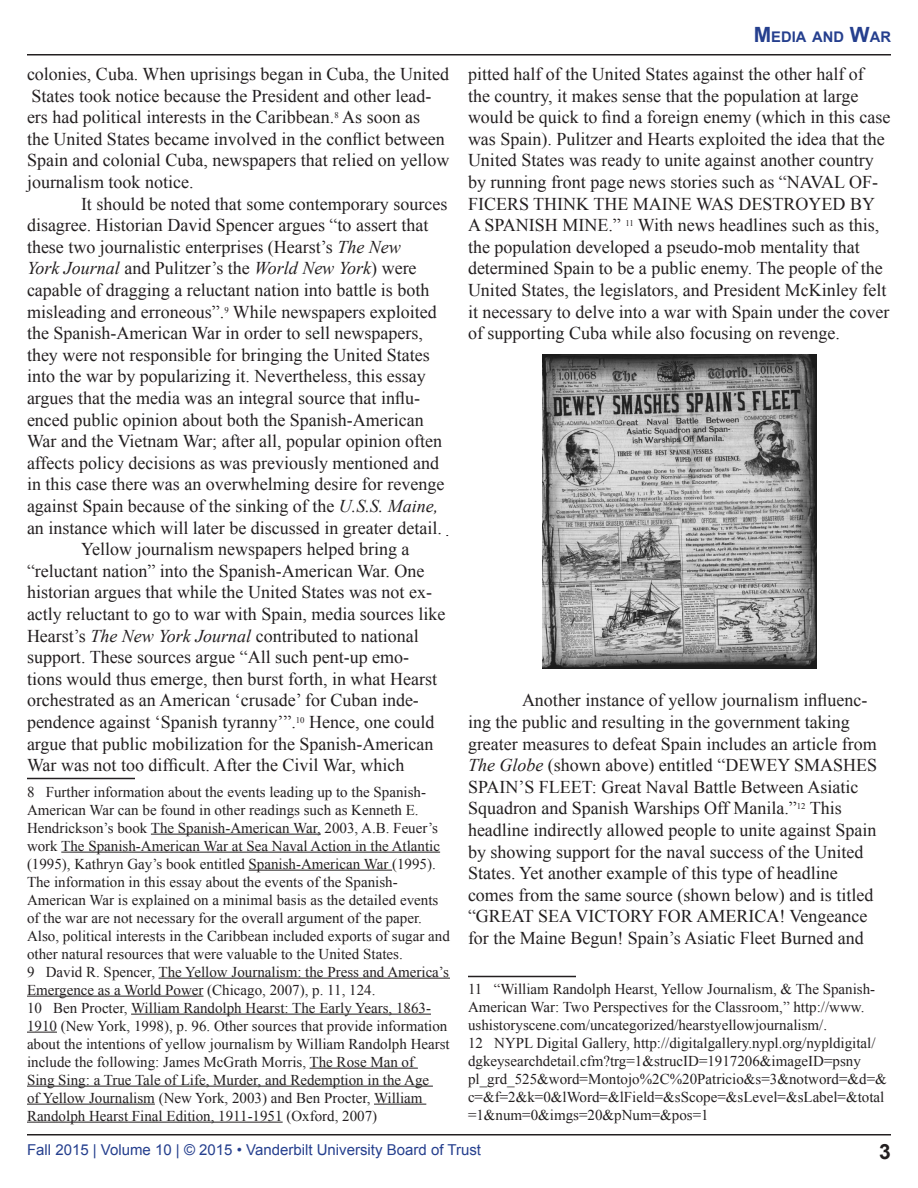
<style>
.page{position:relative;width:918px;height:1188px;background:#fff}
.page>*{position:absolute;margin:0;border:0;box-sizing:border-box;transform-origin:0 0}
.t1{font:700 21px "Arial";color:#231f20}
.t2{font:18px/21.6px "Times New Roman";color:#231f20}
.footnote_text{font:15px/18px "Times New Roman";color:#231f20}
.t3{font:15px "Arial";color:#253f8e}
.t4{font:700 14.7px "Arial";color:#253f8e}
.s1{font-style:italic}
.s2{font-size:21px}
</style>
<div class="page">
<hr style="left:27px;top:54px;width:864px;height:2px;background:#231f20">
<hr style="left:27px;top:1134px;width:864px;height:2px;background:#231f20">
<hr style="left:27px;top:778px;width:108px;height:1px;background:#231f20">
<hr style="left:151px;top:834px;width:170px;height:1px;background:#231f20">
<hr style="left:61px;top:852px;width:379px;height:1px;background:#231f20">
<hr style="left:249px;top:870px;width:143px;height:1px;background:#231f20">
<hr style="left:159px;top:978px;width:291px;height:1px;background:#231f20">
<hr style="left:27px;top:996px;width:177px;height:1px;background:#231f20">
<hr style="left:131px;top:1014px;width:300px;height:1px;background:#231f20">
<hr style="left:27px;top:1032px;width:30px;height:1px;background:#231f20">
<hr style="left:310px;top:1068px;width:108px;height:1px;background:#231f20">
<hr style="left:27px;top:1086px;width:406px;height:1px;background:#231f20">
<hr style="left:27px;top:1104px;width:128px;height:1px;background:#231f20">
<hr style="left:374px;top:1104px;width:52px;height:1px;background:#231f20">
<hr style="left:27px;top:1122px;width:256px;height:1px;background:#231f20">
<img style="left:543px;top:355px;width:273px;height:313px">
<hr style="left:468px;top:976px;width:108px;height:1px;background:#231f20">
<p class="t2" style="left:27px;top:63px;width:424px">colonies, Cuba. When uprisings began in Cuba, the United</p>
<p class="t2" style="left:27px;top:84px;width:424px">States took notice because the President and other lead&shy;ers had political interests in the Caribbean.<sup>8</sup> As soon as<br>the United States became involved in the conflict between Spain and colonial Cuba, newspapers that relied on yellow journalism took notice.</p>
<p class="t2" style="left:27px;top:192px;width:422px;text-indent:54px">It should be noted that some contemporary sources disagree. Historian David Spencer argues “to assert that these two journalistic enterprises (Hearst’s <span class="s1">The New<br>York Journal</span> and Pulitzer’s the <span class="s1">World New York</span>) were capable of dragging a reluctant nation into battle is both misleading and erroneous”.<sup>9</sup> While newspapers exploited the Spanish-American War in order to sell newspapers, they were not responsible for bringing the United States into the war by popularizing it. Nevertheless, this essay argues that the media was an integral source that influ&shy;enced public opinion about both the Spanish-American War and the Vietnam War; after all, popular opinion often affects policy decisions as was previously mentioned and in this case there was an overwhelming desire for revenge against Spain because of the sinking of the <span class="s1">U.S.S. Maine, </span>an instance which will later be discussed in greater detail.</p>
<p class="t2" style="left:27px;top:538px;width:420px;text-indent:54px">Yellow journalism newspapers helped bring a “reluctant nation” into the Spanish-American War. One historian argues that while the United States was not ex&shy;actly reluctant to go to war with Spain, media sources like Hearst’s <span class="s1">The New York Journal</span> contributed to national support. These sources argue “All such pent-up emo&shy;tions would thus emerge, then burst forth, in what Hearst orchestrated as an American ‘crusade’ for Cuban inde&shy;pendence against ‘Spanish tyranny’”.<sup>10</sup> Hence, one could argue that public mobilization for the Spanish-American War was not too difficult. After the Civil War, which</p>
<p class="footnote_text" style="left:27px;top:782px;width:424px">8 Further information about the events leading up to the Spanish-American War can be found in other readings such as Kenneth E.<br>Hendrickson’s book The Spanish-American War, 2003, A.B. Feuer’s work The Spanish-American War at Sea Naval Action in the Atlantic (1995), Kathryn Gay’s book entitled Spanish-American War (1995).<br>The information in this essay about the events of the Spanish-American War is explained on a minimal basis as the detailed events of the war are not necessary for the overall argument of the paper.<br>Also, political interests in the Caribbean included exports of sugar and other natural resources that were valuable to the United States.</p>
<p class="footnote_text" style="left:27px;top:962px;width:423px">9 David R. Spencer, The Yellow Journalism: the Press and America’s<br>Emergence as a World Power (Chicago, 2007), p. 11, 124.</p>
<p class="footnote_text" style="left:27px;top:998px;width:424px">10 Ben Procter, William Randolph Hearst: The Early Years, 1863- 1910 (New York, 1998), p. 96. Other sources that provide information about the intentions of yellow journalism by William Randolph Hearst include the following: James McGrath Morris, The Rose Man of<br>Sing Sing: a True Tale of Life, Murder, and Redemption in the Age<br>of Yellow Journalism (New York, 2003) and Ben Procter, William Randolph Hearst Final Edition, 1911-1951 (Oxford, 2007)</p>
<p class="t4" style="left:754px;top:27px;width:139px"><span class="s2">M</span>EDIA AND <span class="s2">W</span>AR</p>
<p class="t2" style="left:468px;top:63px;width:424px">pitted half of the United States against the other half of the country, it makes sense that the population at large would be quick to find a foreign enemy (which in this case was Spain). Pulitzer and Hearts exploited the idea that the United States was ready to unite against another country by running front page news stories such as “NAVAL OF-FICERS THINK THE MAINE WAS DESTROYED BY A SPANISH MINE.” <sup>11</sup> With news headlines such as this, the population developed a pseudo-mob mentality that determined Spain to be a public enemy. The people of the United States, the legislators, and President McKinley felt it necessary to delve into a war with Spain under the cover of supporting Cuba while also focusing on revenge.</p>
<p class="t2" style="left:468px;top:689px;width:411px;text-indent:54px">Another instance of yellow journalism influenc&shy;ing the public and resulting in the government taking greater measures to defeat Spain includes an article from <span class="s1">The Globe</span> (shown above) entitled “DEWEY SMASHES SPAIN’S FLEET: Great Naval Battle Between Asiatic Squadron and Spanish Warships Off Manila.”<sup>12</sup> This headline indirectly allowed people to unite against Spain by showing support for the naval success of the United States. Yet another example of this type of headline comes from the same source (shown below) and is titled “GREAT SEA VICTORY FOR AMERICA! Vengeance for the Maine Begun! Spain’s Asiatic Fleet Burned and</p>
<p class="footnote_text" style="left:468px;top:980px;width:409px">11 “William Randolph Hearst, Yellow Journalism, &amp; The Spanish-<br>American War: Two Perspectives for the Classroom,” http://www. ushistoryscene.com/uncategorized/hearstyellowjournalism/.</p>
<p class="footnote_text" style="left:468px;top:1034px;width:420px">12 NYPL Digital Gallery, http://digitalgallery.nypl.org/nypldigital/ dgkeysearchdetail.cfm?trg=1&amp;strucID=1917206&amp;imageID=psny pl_grd_525&amp;word=Montojo%2C%20Patricio&amp;s=3&amp;notword=&amp;d=&amp; c=&amp;f=2&amp;k=0&amp;lWord=&amp;lField=&amp;sScope=&amp;sLevel=&amp;sLabel=&amp;total =1&amp;num=0&amp;imgs=20&amp;pNum=&amp;pos=1</p>
<p class="t3" style="left:27px;top:1140px;width:456px">Fall 2015 | Volume 10 | © 2015 • Vanderbilt University Board of Trust</p>
<p class="t1" style="left:879px;top:1137px;width:13px">3</p>
</div>
